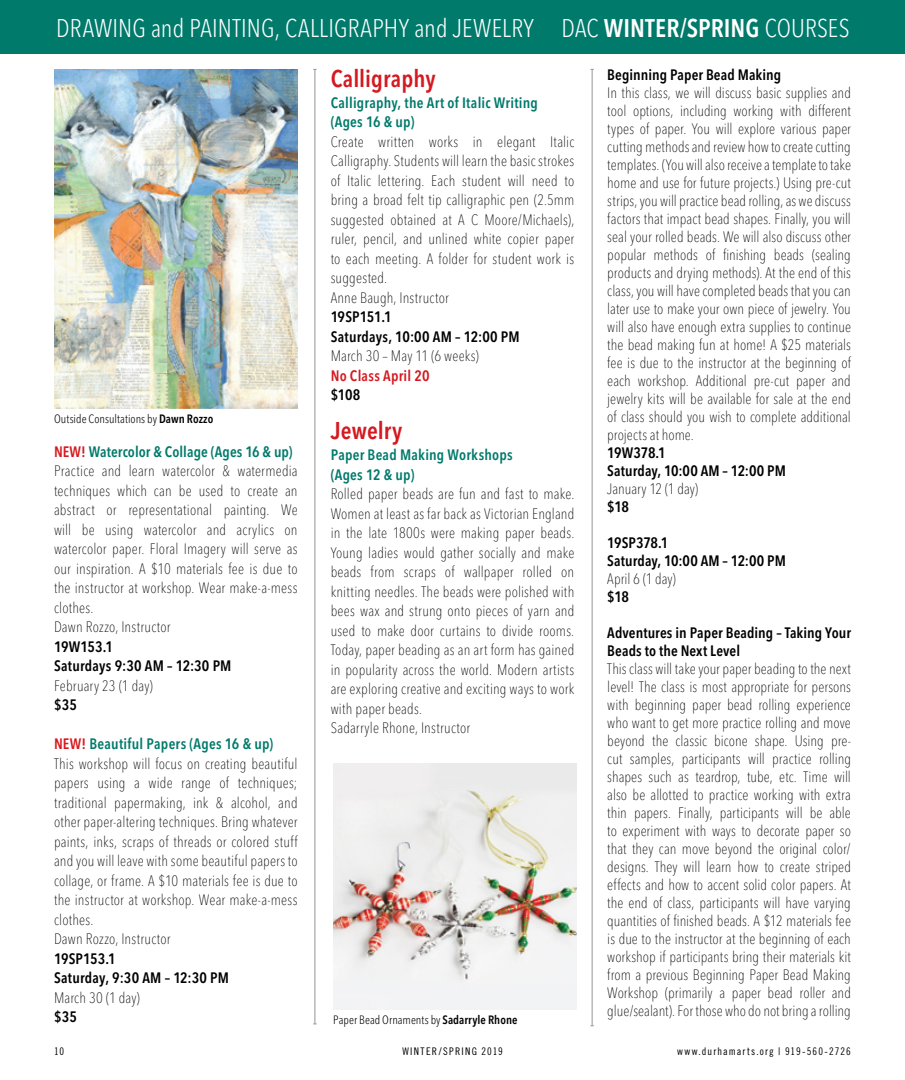
<style>
.page{position:relative;width:905px;height:1080px;background:#fff}
.page>*{position:absolute;margin:0;border:0;box-sizing:border-box;transform-origin:0 0}
.t1{font:300 condensed 25.35px "Avenir Next LT Pro";letter-spacing:.005em;color:#fff}
.t2{font:600 condensed 24px "Avenir Next LT Pro";letter-spacing:.005em;color:#d51920}
.t3{font:100 condensed 15px/19.5px "Avenir Next LT Pro";letter-spacing:.01em;color:#000}
.t4{font:600 condensed 15px/19.5px "Avenir Next LT Pro";letter-spacing:.005em;color:#000}
.t5{font:600 condensed 15px/19.5px "Avenir Next LT Pro";letter-spacing:.015em;color:#007a6b}
.t6{font:600 condensed 15px "Avenir Next LT Pro";letter-spacing:.015em;color:#d51920}
.t7{font:300 condensed 12px "Avenir Next LT Pro";color:#000}
.t8{font:10.5px "Trade Gothic Cond Eighteen";letter-spacing:.11em;color:#000}
.s1{font-weight:600}
.s2{font-weight:600;color:#d51920}
.s3{font-weight:600;color:#007a6b}
</style>
<div class="page">
<hr style="left:591px;top:69px;width:1px;height:957px;background:#939598">
<hr style="left:314px;top:69px;width:1px;height:955px;background:#939598">
<div style="left:0;top:0;width:904px;height:54px;background:#007a6b"></div>
<img style="left:54px;top:69px;width:243px;height:340px">
<img style="left:333px;top:764px;width:244px;height:246px">
<h1 class="t1" style="left:56px;top:13px;width:795px">DRAWING and PAINTING, CALLIGRAPHY and JEWELRY DAC <span class="s1">WINTER/SPRING</span> COURSES</h1>
<p class="t7" style="left:54px;top:412px;width:161px">Outside Consultations by <span class="s1">Dawn Rozzo</span></p>
<p class="t3" style="left:54px;top:442px;width:245px"><span class="s2">NEW!</span> <span class="s3">Watercolor &amp; Collage (Ages 16 &amp; up)<br></span>Practice and learn watercolor &amp; watermedia techniques which can be used to create an abstract or representational painting. We will be using watercolor and acrylics on watercolor paper. Floral Imagery will serve as our inspiration. A $10 materials fee is due to the instructor at workshop. Wear make-a-mess clothes.<br>Dawn Rozzo, Instructor</p>
<p class="t4" style="left:54px;top:637px;width:179px">19W153.1<br>Saturdays 9:30 AM – 12:30 PM</p>
<p class="t3" style="left:54px;top:676px;width:100px">February 23 (1 day)</p>
<p class="t4" style="left:54px;top:695px;width:24px">$35</p>
<p class="t3" style="left:54px;top:734px;width:245px"><span class="s2">NEW!</span> <span class="s3">Beautiful Papers (Ages 16 &amp; up)<br></span>This workshop will focus on creating beautiful papers using a wide range of techniques; traditional papermaking, ink &amp; alcohol, and other paper-altering techniques. Bring whatever paints, inks, scraps of threads or colored stuff and you will leave with some beautiful papers to collage, or frame. A $10 materials fee is due to the instructor at workshop. Wear make-a-mess clothes.<br>Dawn Rozzo, Instructor</p>
<p class="t4" style="left:54px;top:949px;width:176px">19SP153.1<br>Saturday, 9:30 AM – 12:30 PM</p>
<p class="t3" style="left:54px;top:988px;width:88px">March 30 (1 day)</p>
<p class="t4" style="left:54px;top:1007px;width:24px">$35</p>
<h2 class="t2" style="left:330px;top:64px;width:106px">Calligraphy</h2>
<p class="t5" style="left:330px;top:93px;width:209px">Calligraphy, the Art of Italic Writing (Ages 16 &amp; up)</p>
<p class="t3" style="left:330px;top:132px;width:245px">Create written works in elegant Italic Calligraphy. Students will learn the basic strokes of Italic lettering. Each student will need to bring a broad felt tip calligraphic pen (2.5mm suggested obtained at A C Moore/Michaels), ruler, pencil, and unlined white copier paper to each meeting. A folder for student work is suggested.<br>Anne Baugh, Instructor</p>
<p class="t4" style="left:330px;top:307px;width:190px">19SP151.1<br>Saturdays, 10:00 AM – 12:00 PM</p>
<p class="t3" style="left:330px;top:347px;width:150px">March 30 – May 11 (6 weeks)</p>
<p class="t6" style="left:330px;top:367px;width:100px">No Class April 20</p>
<p class="t4" style="left:330px;top:385px;width:31px">$108</p>
<h2 class="t2" style="left:330px;top:416px;width:73px">Jewelry</h2>
<p class="t5" style="left:330px;top:445px;width:183px">Paper Bead Making Workshops (Ages 12 &amp; up)</p>
<p class="t3" style="left:330px;top:484px;width:245px">Rolled paper beads are fun and fast to make.<br>Women at least as far back as Victorian England in the late 1800s were making paper beads.<br>Young ladies would gather socially and make beads from scraps of wallpaper rolled on knitting needles. The beads were polished with bees wax and strung onto pieces of yarn and used to make door curtains to divide rooms.<br>Today, paper beading as an art form has gained in popularity across the world. Modern artists are exploring creative and exciting ways to work with paper beads.<br>Sadarryle Rhone, Instructor</p>
<p class="t7" style="left:333px;top:1013px;width:186px">Paper Bead Ornaments by <span class="s1">Sadarryle Rhone</span></p>
<p class="t4" style="left:607px;top:65px;width:175px">Beginning Paper Bead Making</p>
<p class="t3" style="left:607px;top:84px;width:245px;line-height:18px;text-align:justify">In this class, we will discuss basic supplies and tool options, including working with different types of paper. You will explore various paper cutting methods and review how to create cutting templates. (You will also receive a template to take home and use for future projects.) Using pre-cut strips, you will practice bead rolling, as we discuss factors that impact bead shapes. Finally, you will seal your rolled beads. We will also discuss other popular methods of finishing beads (sealing products and drying methods). At the end of this class, you will have completed beads that you can later use to make your own piece of jewelry. You will also have enough extra supplies to continue the bead making fun at home! A $25 materials fee is due to the instructor at the beginning of each workshop. Additional pre-cut paper and jewelry kits will be available for sale at the end of class should you wish to complete additional projects at home.</p>
<p class="t4" style="left:607px;top:444px;width:180px;line-height:18px">19W378.1<br>Saturday, 10:00 AM – 12:00 PM</p>
<p class="t3" style="left:607px;top:479px;width:92px">January 12 (1 day)</p>
<p class="t4" style="left:607px;top:497px;width:23px">$18</p>
<p class="t4" style="left:607px;top:534px;width:180px;line-height:18px">19SP378.1<br>Saturday, 10:00 AM – 12:00 PM</p>
<p class="t3" style="left:607px;top:569px;width:70px">April 6 (1 day)</p>
<p class="t4" style="left:607px;top:587px;width:23px">$18</p>
<p class="t4" style="left:607px;top:624px;width:245px;line-height:18px">Adventures in Paper Beading – Taking Your<br>Beads to the Next Level</p>
<p class="t3" style="left:607px;top:660px;width:245px;line-height:18px;text-align:justify">This class will take your paper beading to the next level! The class is most appropriate for persons with beginning paper bead rolling experience who want to get more practice rolling and move beyond the classic bicone shape. Using pre&shy;cut samples, participants will practice rolling shapes such as teardrop, tube, etc. Time will also be allotted to practice working with extra thin papers. Finally, participants will be able to experiment with ways to decorate paper so that they can move beyond the original color/ designs. They will learn how to create striped effects and how to accent solid color papers. At the end of class, participants will have varying quantities of finished beads. A $12 materials fee is due to the instructor at the beginning of each workshop if participants bring their materials kit from a previous Beginning Paper Bead Making Workshop (primarily a paper bead roller and glue/sealant). For those who do not bring a rolling</p>
<p class="t8" style="left:54px;top:1045px;width:12px">10</p>
<p class="t8" style="left:402px;top:1045px;width:102px">WINTER/SPRING 2019</p>
<p class="t8" style="left:677px;top:1045px;width:175px">www.durhamarts.org | 919-560-2726</p>
</div>
